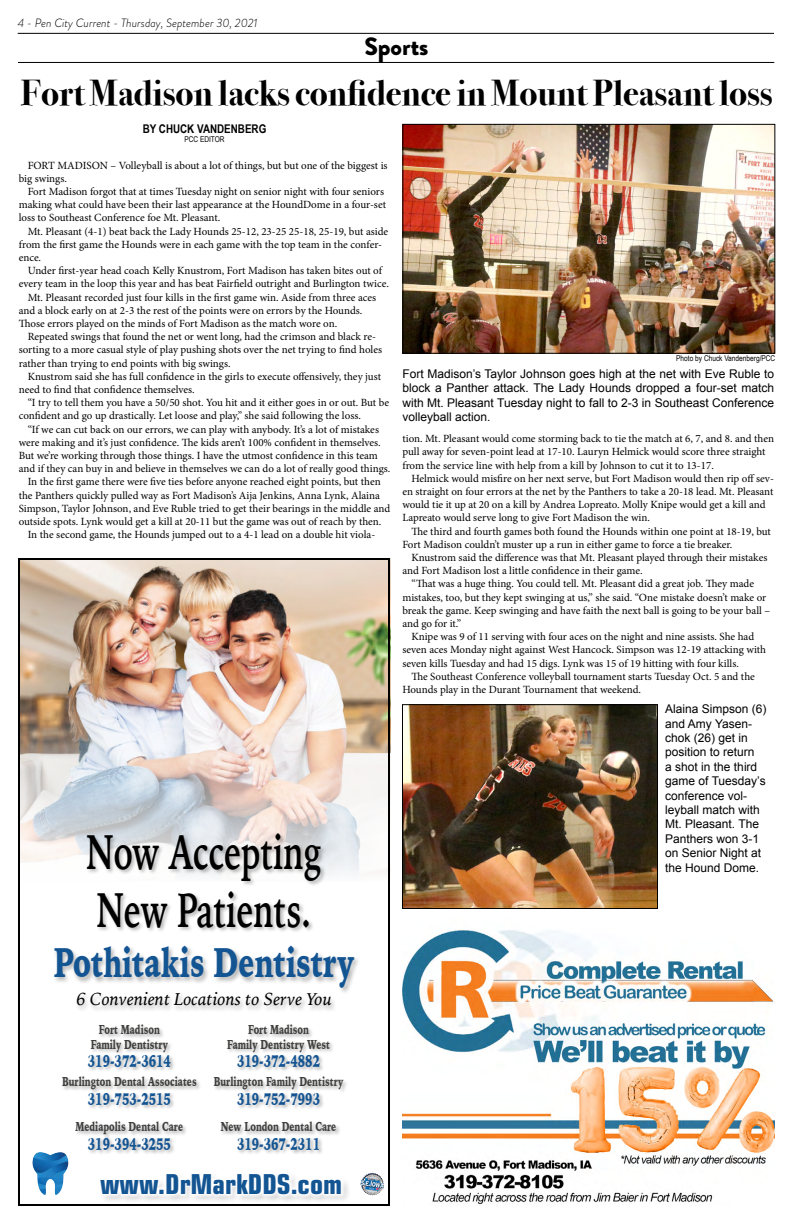
<style>
.page{position:relative;width:792px;height:1224px;background:#fff}
.page>*{position:absolute;margin:0;border:0;box-sizing:border-box;transform-origin:0 0}
.t1{font:700 48px/57.6px "Iowan Old Style";color:#000;scale:.67 1}
.t2{font:900 41px "Iowan Old Style";color:#135492;scale:.67 1}
.t3{font:700 36px "Bodoni Svty Two ITCTT";color:#000}
.t4{font:29.8px "Eurostile Con Hea";color:#135492}
.t5{font:900 25px "Brandon Grotesque";color:#000}
.t6{font:italic 18px "Iowan Old Style";color:#000}
.t7{font:900 16.8px "Iowan Old Style";color:#135492;scale:.67 1}
.t8{font:900 12.8px/14.4px "Iowan Old Style";color:#3f3f3e;text-align:center;scale:.67 1}
.t9{font:12px/14.4px "Arial";color:#000;text-align:justify}
.t10{font:italic 300 12px "Brandon Grotesque";color:#000}
.t11{font:700 12px "Arial Narrow";color:#000}
.t12{font:11px/13.2px "Minion Pro";letter-spacing:-.005em;color:#000}
.t13{font:8px "Arial Narrow";color:#000}
</style>
<div class="page">
<hr style="left:18px;top:33px;width:756px;height:1px;background:#000">
<hr style="left:18px;top:62px;width:756px;height:1px;background:#000">
<img style="left:402px;top:930px;width:372px;height:275px">
<img style="left:21px;top:561px;width:366px;height:314px">
<img style="left:361px;top:1173px;width:11px;height:22px">
<img style="left:32px;top:1152px;width:8px;height:18px">
<div style="left:98px;top:1171px;width:254px;height:34px;background:#f8f8f8"></div>
<div style="left:96px;top:1169px;width:249px;height:30px;background:#fff"></div>
<div style="left:86px;top:833px;width:241px;height:101px;background:#000;opacity:.3"></div>
<div style="left:53px;top:944px;width:308px;height:51px;background:#000;opacity:.3"></div>
<div style="left:61px;top:1076px;width:141px;height:34px;background:#000;opacity:.3"></div>
<div style="left:213px;top:1076px;width:136px;height:34px;background:#000;opacity:.3"></div>
<div style="left:75px;top:1121px;width:113px;height:34px;background:#000;opacity:.3"></div>
<div style="left:220px;top:1121px;width:121px;height:34px;background:#000;opacity:.3"></div>
<div style="left:87px;top:1023px;width:89px;height:49px;background:#000;opacity:.3"></div>
<div style="left:226px;top:1023px;width:109px;height:49px;background:#000;opacity:.3"></div>
<div style="left:75px;top:991px;width:262px;height:22px;background:#000;opacity:.3"></div>
<div style="left:18px;top:558px;width:372px;height:648px;border:2px solid #000"></div>
<img style="left:404px;top:126px;width:369px;height:226px">
<div style="left:402px;top:124px;width:373px;height:230px;border:1px solid #000"></div>
<img style="left:404px;top:706px;width:252px;height:201px">
<div style="left:402px;top:704px;width:256px;height:205px;border:1px solid #000"></div>
<p class="t10" style="left:18px;top:15px;width:241px">4 - Pen City Current - Thursday, September 30, 2021</p>
<h3 class="t5" style="left:364px;top:28px;width:66px">Sports</h3>
<h3 class="t3" style="left:21px;top:63px;width:753px">Fort Madison lacks confidence in Mount Pleasant loss</h3>
<p class="t11" style="left:143px;top:119px;width:125px">BY CHUCK VANDENBERG</p>
<p class="t13" style="left:184px;top:133px;width:42px">PCC EDITOR</p>
<p class="t12" style="left:19px;top:159px;width:370px;text-indent:9px">FORT MADISON – Volleyball is about a lot of things, but but one of the biggest is big swings.</p>
<p class="t12" style="left:19px;top:185px;width:369px;text-indent:9px">Fort Madison forgot that at times Tuesday night on senior night with four seniors making what could have been their last appearance at the HoundDome in a four-set loss to Southeast Conference foe Mt. Pleasant.</p>
<p class="t12" style="left:19px;top:225px;width:371px;text-indent:9px">Mt. Pleasant (4-1) beat back the Lady Hounds 25-12, 23-25 25-18, 25-19, but aside from the first game the Hounds were in each game with the top team in the confer&shy;ence.</p>
<p class="t12" style="left:28px;top:264px;width:356px">Under first-year head coach Kelly Knustrom, Fort Madison has taken bites out of</p>
<p class="t12" style="left:19px;top:277px;width:372px">every team in the loop this year and has beat Fairfield outright and Burlington twice.</p>
<p class="t12" style="left:28px;top:291px;width:350px">Mt. Pleasant recorded just four kills in the first game win. Aside from three aces</p>
<p class="t12" style="left:19px;top:304px;width:345px">and a block early on at 2-3 the rest of the points were on errors by the Hounds.</p>
<p class="t12" style="left:19px;top:317px;width:320px">Those errors played on the minds of Fort Madison as the match wore on.</p>
<p class="t12" style="left:28px;top:330px;width:350px">Repeated swings that found the net or went long, had the crimson and black re-</p>
<p class="t12" style="left:19px;top:343px;width:365px">sorting to a more casual style of play pushing shots over the net trying to find holes</p>
<p class="t12" style="left:19px;top:357px;width:213px">rather than trying to end points with big swings.</p>
<p class="t12" style="left:28px;top:370px;width:355px">Knustrom said she has full confidence in the girls to execute offensively, they just</p>
<p class="t12" style="left:19px;top:383px;width:177px">need to find that confidence themselves.</p>
<p class="t12" style="left:28px;top:396px;width:363px">“I try to tell them you have a 50/50 shot. You hit and it either goes in or out. But be</p>
<p class="t12" style="left:19px;top:409px;width:344px">confident and go up drastically. Let loose and play,” she said following the loss.</p>
<p class="t12" style="left:28px;top:423px;width:353px">“If we can cut back on our errors, we can play with anybody. It’s a lot of mistakes</p>
<p class="t12" style="left:19px;top:436px;width:363px">were making and it’s just confidence. The kids aren’t 100% confident in themselves.</p>
<p class="t12" style="left:19px;top:449px;width:361px">But we’re working through those things. I have the utmost confidence in this team</p>
<p class="t12" style="left:19px;top:462px;width:373px">and if they can buy in and believe in themselves we can do a lot of really good things.</p>
<p class="t12" style="left:28px;top:475px;width:355px">In the first game there were five ties before anyone reached eight points, but then</p>
<p class="t12" style="left:19px;top:489px;width:363px">the Panthers quickly pulled way as Fort Madison’s Aija Jenkins, Anna Lynk, Alaina</p>
<p class="t12" style="left:19px;top:502px;width:373px">Simpson, Taylor Johnson, and Eve Ruble tried to get their bearings in the middle and</p>
<p class="t12" style="left:19px;top:515px;width:364px">outside spots. Lynk would get a kill at 20-11 but the game was out of reach by then.</p>
<p class="t12" style="left:28px;top:528px;width:349px">In the second game, the Hounds jumped out to a 4-1 lead on a double hit viola-</p>
<p class="t13" style="left:676px;top:353px;width:101px">Photo by Chuck Vandenberg/PCC</p>
<p class="t9" style="left:402px;top:367px;width:373px">Fort Madison’s Taylor Johnson goes high at the net with Eve Ruble to block a Panther attack. The Lady Hounds dropped a four-set match with Mt. Pleasant Tuesday night to fall to 2-3 in Southeast Conference volleyball action.</p>
<p class="t12" style="left:402px;top:432px;width:373px">tion. Mt. Pleasant would come storming back to tie the match at 6, 7, and 8. and then pull away for seven-point lead at 17-10. Lauryn Helmick would score three straight from the service line with help from a kill by Johnson to cut it to 13-17.</p>
<p class="t12" style="left:402px;top:472px;width:373px;text-indent:9px">Helmick would misfire on her next serve, but Fort Madison would then rip off sev&shy;en straight on four errors at the net by the Panthers to take a 20-18 lead. Mt. Pleasant would tie it up at 20 on a kill by Andrea Lopreato. Molly Knipe would get a kill and Lapreato would serve long to give Fort Madison the win.</p>
<p class="t12" style="left:402px;top:525px;width:370px;text-indent:9px">The third and fourth games both found the Hounds within one point at 18-19, but<br>Fort Madison couldn’t muster up a run in either game to force a tie breaker.</p>
<p class="t12" style="left:402px;top:551px;width:367px;text-indent:9px">Knustrom said the difference was that Mt. Pleasant played through their mistakes and Fort Madison lost a little confidence in their game.</p>
<p class="t12" style="left:402px;top:577px;width:369px;text-indent:9px">“That was a huge thing. You could tell. Mt. Pleasant did a great job. They made mistakes, too, but they kept swinging at us,” she said. “One mistake doesn’t make or break the game. Keep swinging and have faith the next ball is going to be your ball – and go for it.”</p>
<p class="t12" style="left:402px;top:630px;width:365px;text-indent:9px">Knipe was 9 of 11 serving with four aces on the night and nine assists. She had seven aces Monday night against West Hancock. Simpson was 12-19 attacking with seven kills Tuesday and had 15 digs. Lynk was 15 of 19 hitting with four kills.</p>
<p class="t12" style="left:402px;top:670px;width:354px;text-indent:9px">The Southeast Conference volleyball tournament starts Tuesday Oct. 5 and the<br>Hounds play in the Durant Tournament that weekend.</p>
<h1 class="t1" style="left:87px;top:821px;width:352px">Now Accepting<br>New Patients.</h1>
<h2 class="t2" style="left:54px;top:935px;width:450px">Pothitakis Dentistry</h2>
<h3 class="t6" style="left:76px;top:984px;width:257px">6 Convenient Locations to Serve You</h3>
<p class="t8" style="left:91px;top:1023px;width:117px">Fort Madison<br>Family Dentistry</p>
<h3 class="t7" style="left:88px;top:1050px;width:125px">319-372-3614</h3>
<p class="t8" style="left:227px;top:1023px;width:155px">Fort Madison<br>Family Dentistry West</p>
<h3 class="t7" style="left:237px;top:1050px;width:125px">319-372-4882</h3>
<p class="t8" style="left:62px;top:1075px;width:203px">Burlington Dental Associates</p>
<h3 class="t7" style="left:88px;top:1088px;width:125px">319-753-2515</h3>
<p class="t8" style="left:214px;top:1075px;width:195px">Burlington Family Dentistry</p>
<h3 class="t7" style="left:237px;top:1088px;width:125px">319-752-7993</h3>
<p class="t8" style="left:76px;top:1120px;width:162px">Mediapolis Dental Care</p>
<h3 class="t7" style="left:88px;top:1133px;width:125px">319-394-3255</h3>
<p class="t8" style="left:221px;top:1120px;width:174px">New London Dental Care</p>
<h3 class="t7" style="left:237px;top:1133px;width:125px">319-367-2311</h3>
<h3 class="t4" style="left:100px;top:1162px;width:243px">www.DrMarkDDS.com</h3>
<p class="t9" style="left:665px;top:702px;width:103px;text-align:left">Alaina Simpson (6) and Amy Yasen&shy;chok (26) get in position to return<br>a shot in the third game of Tuesday’s conference vol&shy;leyball match with<br>Mt. Pleasant. The<br>Panthers won 3-1 on Senior Night at the Hound Dome.</p>
</div>
